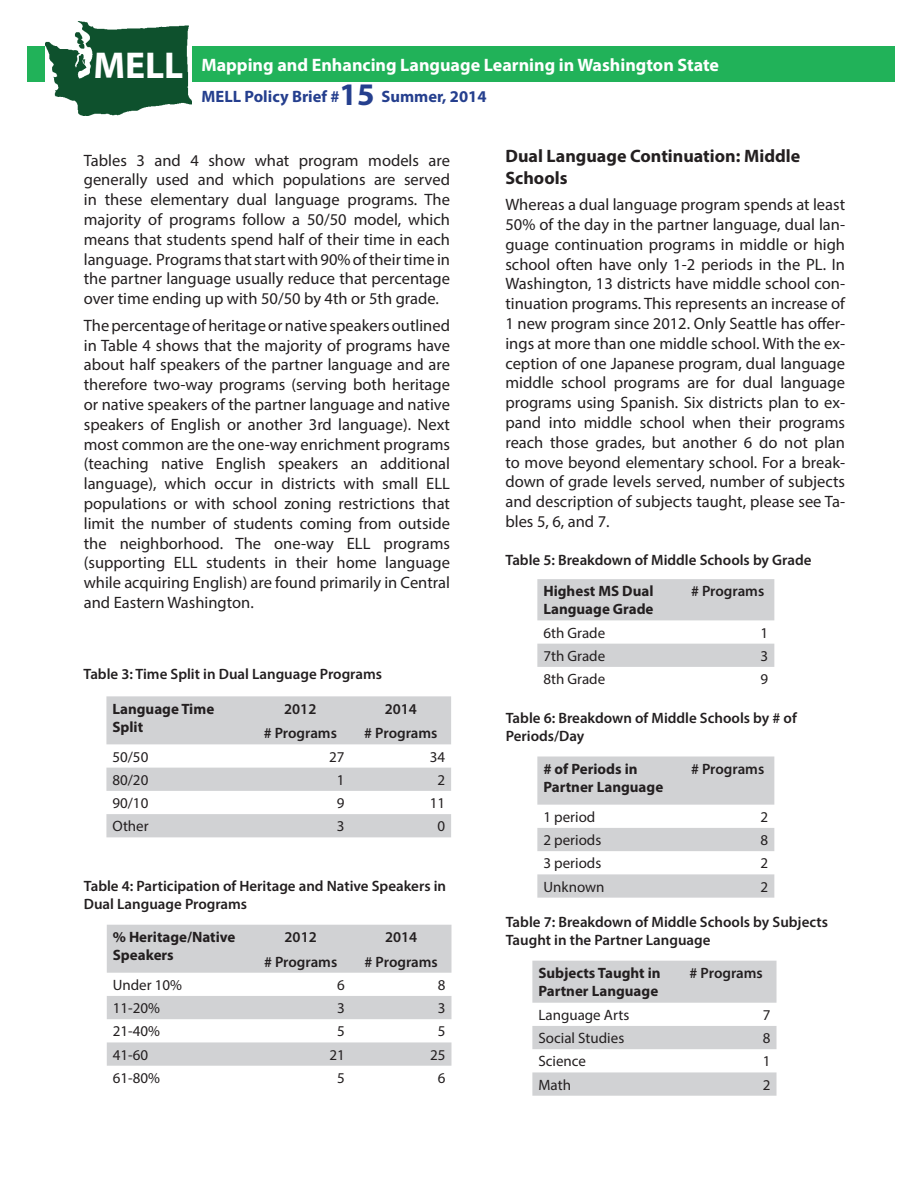
<style>
.page{position:relative;width:918px;height:1188px;background:#fff}
.page>*{position:absolute;margin:0;border:0;box-sizing:border-box;transform-origin:0 0}
.t1{font:700 18px "Myriad Pro";color:#fff}
.Paragraph_header{font:700 18px/21.6px "Myriad Pro";color:#231f20}
.Paragraph_header-2{font:16.5px/19.8px "Myriad Pro";color:#231f20;text-align:justify}
.Paragraph_copy{font:16.5px/19.8px "Myriad Pro";color:#231f20;text-align:justify}
.t2{font:700 16.5px "Myriad Pro";color:#253f8e}
.Paragraph{font:600 15px/18px "Myriad Pro";color:#231f20}
.Paragraph_header-3{font:15px "Myriad Pro";color:#231f20}
.Paragraph_header-4{font:700 15px/18px "Myriad Pro";color:#231f20}
.Paragraph_header-5{font:600 15px "Myriad Pro";color:#231f20}
.s1{font-size:37.5px}
.s2{font-size:31.5px}
</style>
<div class="page">
<div style="left:27px;top:47px;width:867px;height:35px;background:#21b259"></div>
<img style="left:46px;top:22px;width:146px;height:94px">
<svg style="left:106px;top:696px;width:345px;height:141px;fill:#d1d2d4"></svg>
<svg style="left:107px;top:925px;width:344px;height:141px;fill:#d1d2d4"></svg>
<svg style="left:537px;top:579px;width:237px;height:88px"></svg>
<svg style="left:537px;top:757px;width:237px;height:141px"></svg>
<svg style="left:532px;top:961px;width:245px;height:135px"></svg>
<p class="t1" style="left:93px;top:53px;width:627px"><span class="s1">MELL</span> Mapping and Enhancing Language Learning in Washington State</p>
<p class="t2" style="left:202px;top:85px;width:286px">MELL Policy Brief #<span class="s2">15</span> Summer, 2014</p>
<p class="Paragraph_header-2" style="left:84px;top:150px;width:368px">Tables 3 and 4 show what program models are generally used and which populations are served in these elementary dual language programs. The majority of programs follow a 50/50 model, which means that students spend half of their time in each language. Programs that start with 90% of their time in the partner language usually reduce that percentage over time ending up with 50/50 by 4th or 5th grade.</p>
<p class="Paragraph_header-2" style="left:84px;top:315px;width:368px">The percentage of heritage or native speakers outlined in Table 4 shows that the majority of programs have about half speakers of the partner language and are therefore two-way programs (serving both heritage or native speakers of the partner language and native speakers of English or another 3rd language). Next most common are the one-way enrichment programs (teaching native English speakers an additional language), which occur in districts with small ELL populations or with school zoning restrictions that limit the number of students coming from outside the neighborhood. The one-way ELL programs (supporting ELL students in their home language while acquiring English) are found primarily in Central and Eastern Washington.</p>
<p class="Paragraph" style="left:83px;top:665px;width:300px">Table 3: Time Split in Dual Language Programs</p>
<p class="Paragraph_header-4" style="left:112px;top:699px;width:103px">Language Time<br>Split</p>
<p class="Paragraph_header-5" style="left:284px;top:699px;width:34px">2012</p>
<p class="Paragraph_header-5" style="left:385px;top:699px;width:34px">2014</p>
<p class="Paragraph_header-5" style="left:364px;top:724px;width:75px"># Programs</p>
<p class="Paragraph_header-5" style="left:264px;top:724px;width:75px"># Programs</p>
<p class="Paragraph_header-3" style="left:112px;top:747px;width:37px">50/50</p>
<p class="Paragraph_header-3" style="left:329px;top:747px;width:17px">27</p>
<p class="Paragraph_header-3" style="left:430px;top:747px;width:17px">34</p>
<p class="Paragraph_header-3" style="left:112px;top:771px;width:37px">80/20</p>
<p class="Paragraph_header-3" style="left:337px;top:771px;width:9px">1</p>
<p class="Paragraph_header-3" style="left:437px;top:771px;width:9px">2</p>
<p class="Paragraph_header-3" style="left:112px;top:794px;width:37px">90/10</p>
<p class="Paragraph_header-3" style="left:337px;top:794px;width:9px">9</p>
<p class="Paragraph_header-3" style="left:430px;top:794px;width:17px">11</p>
<p class="Paragraph_header-3" style="left:112px;top:817px;width:38px">Other</p>
<p class="Paragraph_header-3" style="left:337px;top:817px;width:9px">3</p>
<p class="Paragraph_header-3" style="left:437px;top:817px;width:9px">0</p>
<p class="Paragraph" style="left:84px;top:876px;width:364px">Table 4: Participation of Heritage and Native Speakers in<br>Dual Language Programs</p>
<p class="Paragraph_header-4" style="left:113px;top:927px;width:124px">% Heritage/Native<br>Speakers</p>
<p class="Paragraph_header-5" style="left:285px;top:927px;width:34px">2012</p>
<p class="Paragraph_header-5" style="left:385px;top:927px;width:34px">2014</p>
<p class="Paragraph_header-5" style="left:365px;top:952px;width:75px"># Programs</p>
<p class="Paragraph_header-5" style="left:264px;top:952px;width:75px"># Programs</p>
<p class="Paragraph_header-3" style="left:113px;top:976px;width:71px">Under 10%</p>
<p class="Paragraph_header-3" style="left:337px;top:976px;width:9px">6</p>
<p class="Paragraph_header-3" style="left:438px;top:976px;width:9px">8</p>
<p class="Paragraph_header-3" style="left:113px;top:999px;width:49px">11-20%</p>
<p class="Paragraph_header-3" style="left:337px;top:999px;width:9px">3</p>
<p class="Paragraph_header-3" style="left:438px;top:999px;width:9px">3</p>
<p class="Paragraph_header-3" style="left:113px;top:1022px;width:49px">21-40%</p>
<p class="Paragraph_header-3" style="left:337px;top:1022px;width:9px">5</p>
<p class="Paragraph_header-3" style="left:438px;top:1022px;width:9px">5</p>
<p class="Paragraph_header-3" style="left:113px;top:1045px;width:37px">41-60</p>
<p class="Paragraph_header-3" style="left:330px;top:1045px;width:17px">21</p>
<p class="Paragraph_header-3" style="left:430px;top:1045px;width:17px">25</p>
<p class="Paragraph_header-3" style="left:113px;top:1069px;width:49px">61-80%</p>
<p class="Paragraph_header-3" style="left:337px;top:1069px;width:9px">5</p>
<p class="Paragraph_header-3" style="left:438px;top:1069px;width:9px">6</p>
<p class="Paragraph_header" style="left:505px;top:145px;width:296px">Dual Language Continuation: Middle<br>Schools</p>
<p class="Paragraph_copy" style="left:505px;top:194px;width:341px">Whereas a dual language program spends at least 50% of the day in the partner language, dual lan&shy;guage continuation programs in middle or high school often have only 1-2 periods in the PL. In Washington, 13 districts have middle school con&shy;tinuation programs. This represents an increase of 1 new program since 2012. Only Seattle has offer&shy;ings at more than one middle school. With the ex&shy;ception of one Japanese program, dual language middle school programs are for dual language programs using Spanish. Six districts plan to ex&shy;pand into middle school when their programs reach those grades, but another 6 do not plan to move beyond elementary school. For a break&shy;down of grade levels served, number of subjects and description of subjects taught, please see Ta&shy;bles 5, 6, and 7.</p>
<p class="Paragraph" style="left:505px;top:550px;width:308px">Table 5: Breakdown of Middle Schools by Grade</p>
<p class="Paragraph_header-4" style="left:543px;top:582px;width:112px">Highest MS Dual<br>Language Grade</p>
<p class="Paragraph_header-5" style="left:691px;top:582px;width:75px"># Programs</p>
<p class="Paragraph_header-3" style="left:543px;top:623px;width:63px">6th Grade</p>
<p class="Paragraph_header-3" style="left:761px;top:623px;width:9px">1</p>
<p class="Paragraph_header-3" style="left:543px;top:647px;width:63px">7th Grade</p>
<p class="Paragraph_header-3" style="left:761px;top:647px;width:9px">3</p>
<p class="Paragraph_header-3" style="left:543px;top:670px;width:63px">8th Grade</p>
<p class="Paragraph_header-3" style="left:761px;top:670px;width:9px">9</p>
<p class="Paragraph" style="left:506px;top:709px;width:293px">Table 6: Breakdown of Middle Schools by # of<br>Periods/Day</p>
<p class="Paragraph_header-4" style="left:543px;top:759px;width:121px"># of Periods in<br>Partner Language</p>
<p class="Paragraph_header-5" style="left:691px;top:759px;width:75px"># Programs</p>
<p class="Paragraph_header-3" style="left:543px;top:808px;width:54px">1 period</p>
<p class="Paragraph_header-3" style="left:761px;top:808px;width:9px">2</p>
<p class="Paragraph_header-3" style="left:543px;top:831px;width:60px">2 periods</p>
<p class="Paragraph_header-3" style="left:761px;top:831px;width:9px">8</p>
<p class="Paragraph_header-3" style="left:543px;top:854px;width:60px">3 periods</p>
<p class="Paragraph_header-3" style="left:761px;top:854px;width:9px">2</p>
<p class="Paragraph_header-3" style="left:543px;top:877px;width:63px">Unknown</p>
<p class="Paragraph_header-3" style="left:761px;top:877px;width:9px">2</p>
<p class="Paragraph" style="left:506px;top:912px;width:324px">Table 7: Breakdown of Middle Schools by Subjects<br>Taught in the Partner Language</p>
<p class="Paragraph_header-4" style="left:538px;top:963px;width:124px">Subjects Taught in<br>Partner Language</p>
<p class="Paragraph_header-5" style="left:690px;top:963px;width:75px"># Programs</p>
<p class="Paragraph_header-3" style="left:538px;top:1006px;width:92px">Language Arts</p>
<p class="Paragraph_header-3" style="left:763px;top:1006px;width:9px">7</p>
<p class="Paragraph_header-3" style="left:538px;top:1029px;width:87px">Social Studies</p>
<p class="Paragraph_header-3" style="left:763px;top:1029px;width:9px">8</p>
<p class="Paragraph_header-3" style="left:538px;top:1052px;width:49px">Science</p>
<p class="Paragraph_header-3" style="left:763px;top:1052px;width:9px">1</p>
<p class="Paragraph_header-3" style="left:538px;top:1075px;width:34px">Math</p>
<p class="Paragraph_header-3" style="left:763px;top:1075px;width:9px">2</p>
</div>
